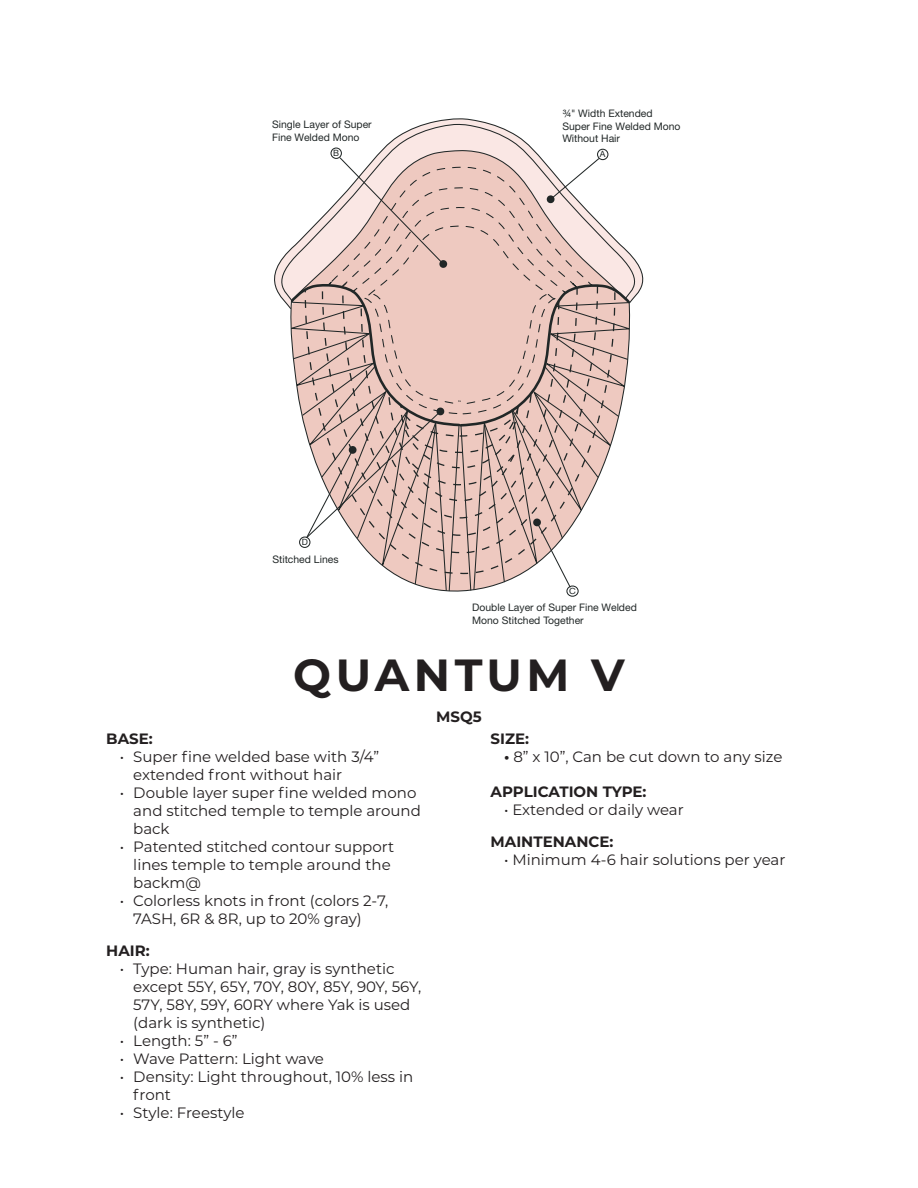
<style>
.page{position:relative;width:918px;height:1188px;background:#fff}
.page>*{position:absolute;margin:0;border:0;box-sizing:border-box;transform-origin:0 0}
.t1{font:700 45px "Montserrat";letter-spacing:.1em;color:#231f20}
.Specs_Bullets{font:15px/18px "Montserrat";color:#231f20}
.Spec_Headers{font:700 15px "Montserrat";color:#231f20}
.t2{font:10.35px/12.5px "Helvetica Neue LT Std";color:#212727}
.t3{font:8.7px "Helvetica Neue LT Std";color:#212727}
.t4{font:8.55px "Helvetica Neue LT Std";color:#212727;scale:1.1 1}
.s1{font-weight:700}
</style>
<div class="page">
<svg style="left:274px;top:123px;width:370px;height:179px"></svg>
<div style="left:597px;top:149px;width:11px;height:11px;border:1px solid #212727;border-radius:50%"></div>
<div style="left:566px;top:586px;width:13px;height:11px;border:1px solid #212727;border-radius:50%"></div>
<div style="left:331px;top:148px;width:11px;height:11px;border:1px solid #212727;border-radius:50%"></div>
<svg style="left:286px;top:156px;width:349px;height:436px"></svg>
<p class="t2" style="left:272px;top:118px;width:101px">Single Layer of Super<br>Fine Welded Mono</p>
<p class="t3" style="left:333px;top:148px;width:7px">B</p>
<p class="t2" style="left:562px;top:107px;width:120px">¾" Width Extended<br>Super Fine Welded Mono<br>Without Hair</p>
<p class="t3" style="left:600px;top:149px;width:7px">A</p>
<p class="t3" style="left:302px;top:537px;width:8px">D</p>
<p class="t2" style="left:272px;top:553px;width:68px">Stitched Lines</p>
<p class="t4" style="left:569px;top:586px;width:8px">C</p>
<p class="t2" style="left:472px;top:601px;width:166px">Double Layer of Super Fine Welded<br>Mono Stitched Together</p>
<p class="t1" style="left:293px;top:642px;width:333px">QUANTUM V</p>
<p class="Spec_Headers" style="left:106px;top:728px;width:48px">BASE:</p>
<p class="Specs_Bullets" style="left:133px;top:748px;width:248px;text-indent:-14px">• Super fine welded base with 3/4” extended front without hair</p>
<p class="Specs_Bullets" style="left:133px;top:784px;width:289px;text-indent:-14px">• Double layer super fine welded mono and stitched temple to temple around back</p>
<p class="Specs_Bullets" style="left:133px;top:838px;width:262px;text-indent:-14px">• Patented stitched contour support lines temple to temple around the backm@</p>
<p class="Specs_Bullets" style="left:133px;top:892px;width:257px;text-indent:-14px">• Colorless knots in front (colors 2-7,<br>7ASH, 6R &amp; 8R, up to 20% gray)</p>
<p class="Spec_Headers" style="left:106px;top:940px;width:45px">HAIR:</p>
<p class="Specs_Bullets" style="left:133px;top:959px;width:290px;text-indent:-14px">• Type: Human hair, gray is synthetic except 55Y, 65Y, 70Y, 80Y, 85Y, 90Y, 56Y, 57Y, 58Y, 59Y, 60RY where Yak is used (dark is synthetic)</p>
<p class="Specs_Bullets" style="left:120px;top:1031px;width:119px">• Length: 5” - 6”</p>
<p class="Specs_Bullets" style="left:120px;top:1049px;width:206px">• Wave Pattern: Light wave</p>
<p class="Specs_Bullets" style="left:133px;top:1067px;width:282px;text-indent:-14px">• Density: Light throughout, 10% less in front</p>
<p class="Specs_Bullets" style="left:120px;top:1103px;width:126px">• Style: Freestyle</p>
<p class="Spec_Headers" style="left:436px;top:706px;width:47px">MSQ5</p>
<p class="Spec_Headers" style="left:491px;top:728px;width:40px">SIZE:</p>
<p class="Specs_Bullets" style="left:504px;top:748px;width:280px"><span class="s1">•</span> 8” x 10”, Can be cut down to any size</p>
<p class="Spec_Headers" style="left:491px;top:781px;width:157px">APPLICATION TYPE:</p>
<p class="Specs_Bullets" style="left:504px;top:800px;width:181px">• Extended or daily wear</p>
<p class="Spec_Headers" style="left:491px;top:831px;width:124px">MAINTENANCE:</p>
<p class="Specs_Bullets" style="left:504px;top:850px;width:283px">• Minimum 4-6 hair solutions per year</p>
</div>
